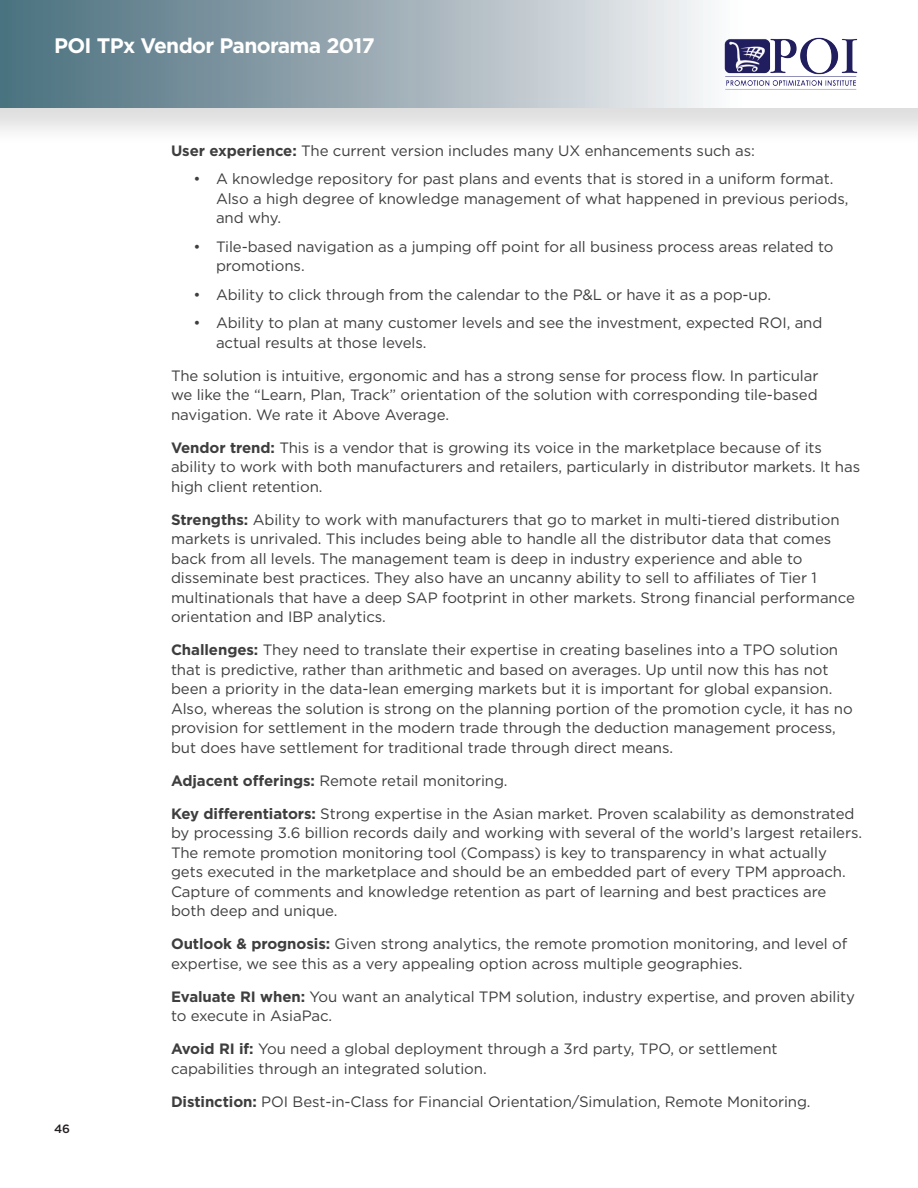
<style>
.page{position:relative;width:918px;height:1188px;background:#fff}
.page>*{position:absolute;margin:0;border:0;box-sizing:border-box;transform-origin:0 0}
.t1{font:700 21px "Gotham";letter-spacing:-.03em;color:#fff}
.Body_Text{font:15px/19.5px "Gotham";letter-spacing:-.005em;color:#3e3e3f}
.t2{font:500 12px "Gotham";color:#231f20}
.s1{font-weight:700}
</style>
<div class="page">
<div style="left:0;top:0;width:918px;height:146px;background:#231f20;opacity:.15"></div>
<div style="left:0;top:0;width:918px;height:108px;background:linear-gradient(to right,#4b6d7c,#fff)"></div>
<img style="left:720px;top:36px;width:144px;height:56px">
<h1 class="t1" style="left:54px;top:31px;width:322px">POI TPx Vendor Panorama 2017</h1>
<p class="t2" style="left:54px;top:1121px;width:18px">46</p>
<p class="Body_Text" style="left:171px;top:141px;width:586px"><span class="s1">User experience:</span> The current version includes many UX enhancements such as:</p>
<p class="Body_Text" style="left:216px;top:169px;width:634px;text-indent:-22px">• A knowledge repository for past plans and events that is stored in a uniform format.<br>Also a high degree of knowledge management of what happened in previous periods, and why.</p>
<p class="Body_Text" style="left:216px;top:237px;width:619px;text-indent:-22px">• Tile-based navigation as a jumping off point for all business process areas related to promotions.</p>
<p class="Body_Text" style="left:194px;top:285px;width:579px">• Ability to click through from the calendar to the P&amp;L or have it as a pop-up.</p>
<p class="Body_Text" style="left:216px;top:313px;width:608px;text-indent:-22px">• Ability to plan at many customer levels and see the investment, expected ROI, and actual results at those levels.</p>
<p class="Body_Text" style="left:171px;top:366px;width:649px;text-align:justify">The solution is intuitive, ergonomic and has a strong sense for process flow. In particular we like the “Learn, Plan, Track” orientation of the solution with corresponding tile-based navigation. We rate it Above Average.</p>
<p class="Body_Text" style="left:171px;top:438px;width:691px"><span class="s1">Vendor trend:</span> This is a vendor that is growing its voice in the marketplace because of its ability to work with both manufacturers and retailers, particularly in distributor markets. It has high client retention.</p>
<p class="Body_Text" style="left:171px;top:510px;width:685px"><span class="s1">Strengths:</span> Ability to work with manufacturers that go to market in multi-tiered distribution markets is unrivaled. This includes being able to handle all the distributor data that comes back from all levels. The management team is deep in industry experience and able to disseminate best practices. They also have an uncanny ability to sell to affiliates of Tier 1 multinationals that have a deep SAP footprint in other markets. Strong financial performance orientation and IBP analytics.</p>
<p class="Body_Text" style="left:171px;top:640px;width:683px"><span class="s1">Challenges:</span> They need to translate their expertise in creating baselines into a TPO solution that is predictive, rather than arithmetic and based on averages. Up until now this has not been a priority in the data-lean emerging markets but it is important for global expansion.<br>Also, whereas the solution is strong on the planning portion of the promotion cycle, it has no provision for settlement in the modern trade through the deduction management process, but does have settlement for traditional trade through direct means.</p>
<p class="Body_Text" style="left:171px;top:771px;width:338px"><span class="s1">Adjacent offerings:</span> Remote retail monitoring.</p>
<p class="Body_Text" style="left:171px;top:804px;width:693px"><span class="s1">Key differentiators:</span> Strong expertise in the Asian market. Proven scalability as demonstrated by processing 3.6 billion records daily and working with several of the world’s largest retailers.<br>The remote promotion monitoring tool (Compass) is key to transparency in what actually gets executed in the marketplace and should be an embedded part of every TPM approach.<br>Capture of comments and knowledge retention as part of learning and best practices are both deep and unique.</p>
<p class="Body_Text" style="left:171px;top:934px;width:678px"><span class="s1">Outlook &amp; prognosis:</span> Given strong analytics, the remote promotion monitoring, and level of expertise, we see this as a very appealing option across multiple geographies.</p>
<p class="Body_Text" style="left:171px;top:987px;width:686px"><span class="s1">Evaluate RI when:</span> You want an analytical TPM solution, industry expertise, and proven ability to execute in AsiaPac.</p>
<p class="Body_Text" style="left:171px;top:1039px;width:608px"><span class="s1">Avoid RI if:</span> You need a global deployment through a 3rd party, TPO, or settlement capabilities through an integrated solution.</p>
<p class="Body_Text" style="left:171px;top:1092px;width:641px"><span class="s1">Distinction:</span> POI Best-in-Class for Financial Orientation/Simulation, Remote Monitoring.</p>
</div>
